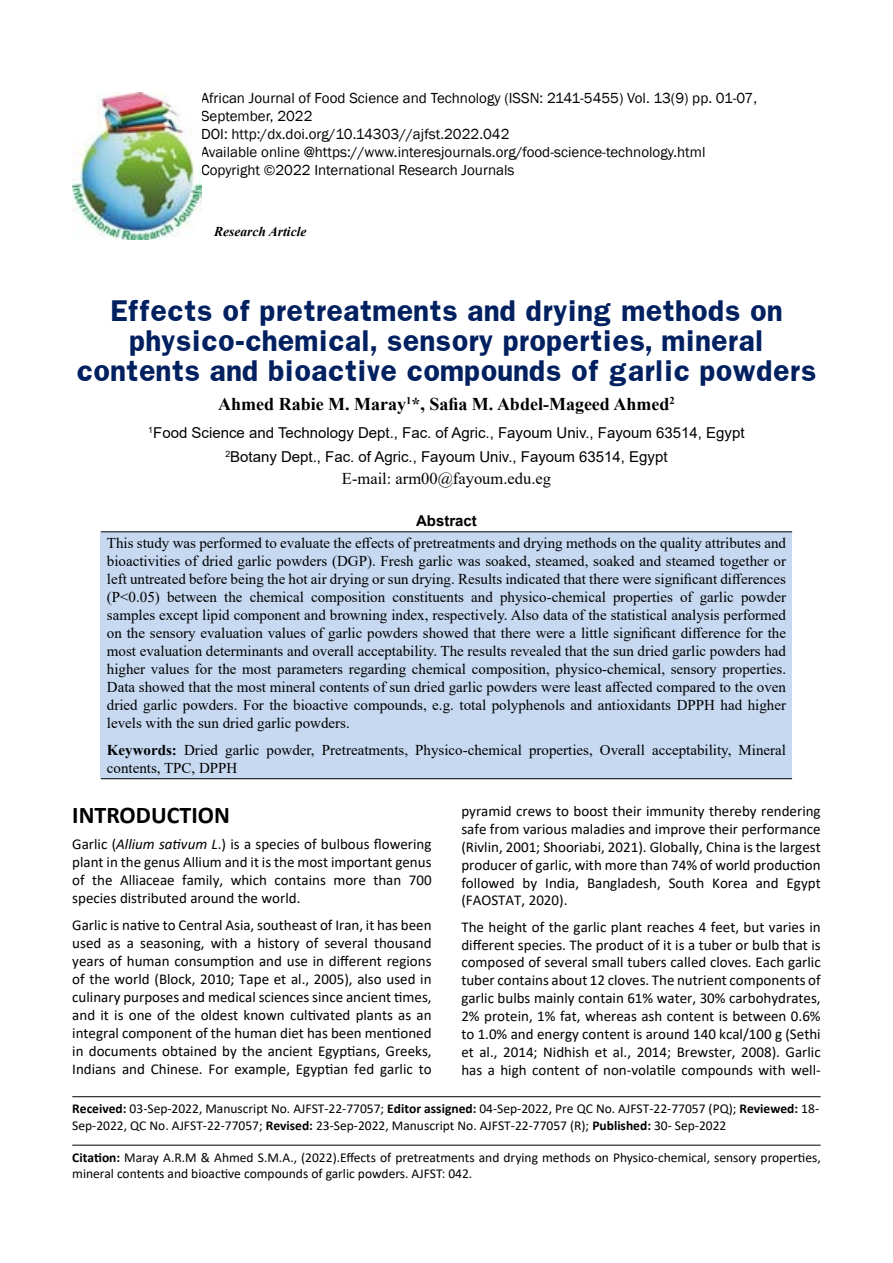
<style>
.page{position:relative;width:893px;height:1263px;background:#fff}
.page>*{position:absolute;margin:0;border:0;box-sizing:border-box;transform-origin:0 0}
.t1{font:700 25.5px/30px "Franklin";color:#002060;text-align:center}
.t2{font:700 24px "Calibri";color:#000}
.t3{font:700 18px "Times New Roman";color:#000}
.t4{font:16.5px "Times New Roman";color:#000}
.t5{font:15px/17.9px "Calibri";color:#000;text-align:justify}
.t6{font:15px/18px "Times New Roman";color:#000;text-align:justify}
.t7{font:15px/18px "Franklin Gothic";color:#000}
.t8{font:15px/24px "Arial";color:#000;text-align:center}
.t9{font:700 15px "Arial";color:#000}
.t10{font:13.5px/16.2px "Calibri";color:#000}
.t11{font:italic 700 13.5px "Times New Roman";color:#000101}
.s1{font-weight:700}
.s2{font-style:italic}
</style>
<div class="page">
<img style="left:72px;top:93px;width:129px;height:147px">
<hr style="left:72px;top:1145px;width:749px;height:1px;background:#000">
<div style="left:101px;top:532px;width:691px;height:247px;background:#c6d9f1"></div>
<hr style="left:101px;top:778px;width:691px;height:1px;background:#000">
<hr style="left:101px;top:531px;width:691px;height:1px;background:#000">
<hr style="left:72px;top:1096px;width:749px;height:1px;background:#000">
<p class="t7" style="left:201px;top:90px;width:557px">African Journal of Food Science and Technology (ISSN: 2141-5455) Vol. 13(9) pp. 01-07, September, 2022<br>DOI: http:/dx.doi.org/10.14303//ajfst.2022.042<br>Available online @https://www.interesjournals.org/food-science-technology.html Copyright ©2022 International Research Journals</p>
<p class="t11" style="left:214px;top:222px;width:94px">Research Article</p>
<h1 class="t1" style="left:76px;top:296px;width:741px">Effects of pretreatments and drying methods on physico-chemical, sensory properties, mineral contents and bioactive compounds of garlic powders</h1>
<p class="t3" style="left:218px;top:391px;width:458px">Ahmed Rabie M. Maray<sup>1</sup>*, Safia M. Abdel-Mageed Ahmed<sup>2</sup></p>
<p class="t8" style="left:148px;top:421px;width:598px"><sup>1</sup>Food Science and Technology Dept., Fac. of Agric., Fayoum Univ., Fayoum 63514, Egypt<br><sup>2</sup>Botany Dept., Fac. of Agric., Fayoum Univ., Fayoum 63514, Egypt</p>
<p class="t4" style="left:342px;top:466px;width:211px">E-mail: arm00@fayoum.edu.eg</p>
<p class="t9" style="left:416px;top:510px;width:62px">Abstract</p>
<p class="t6" style="left:107px;top:534px;width:681px">This study was performed to evaluate the effects of pretreatments and drying methods on the quality attributes and bioactivities of dried garlic powders (DGP). Fresh garlic was soaked, steamed, soaked and steamed together or left untreated before being the hot air drying or sun drying. Results indicated that there were significant differences (P&lt;0.05) between the chemical composition constituents and physico-chemical properties of garlic powder samples except lipid component and browning index, respectively. Also data of the statistical analysis performed on the sensory evaluation values of garlic powders showed that there were a little significant difference for the most evaluation determinants and overall acceptability. The results revealed that the sun dried garlic powders had higher values for the most parameters regarding chemical composition, physico-chemical, sensory properties.<br>Data showed that the most mineral contents of sun dried garlic powders were least affected compared to the oven dried garlic powders. For the bioactive compounds, e.g. total polyphenols and antioxidants DPPH had higher levels with the sun dried garlic powders.</p>
<p class="t6" style="left:107px;top:740px;width:681px"><span class="s1">Keywords:</span> Dried garlic powder, Pretreatments, Physico-chemical properties, Overall acceptability, Mineral contents, TPC, DPPH</p>
<h2 class="t2" style="left:72px;top:798px;width:159px">INTRODUCTION</h2>
<p class="t5" style="left:72px;top:835px;width:361px">Garlic (<span class="s2">Allium sativum L</span>.) is a species of bulbous flowering plant in the genus Allium and it is the most important genus of the Alliaceae family, which contains more than 700 species distributed around the world.</p>
<p class="t5" style="left:72px;top:915px;width:361px">Garlic is native to Central Asia, southeast of Iran, it has been used as a seasoning, with a history of several thousand years of human consumption and use in different regions of the world (Block, 2010; Tape et al., 2005), also used in culinary purposes and medical sciences since ancient times, and it is one of the oldest known cultivated plants as an integral component of the human diet has been mentioned in documents obtained by the ancient Egyptians, Greeks, Indians and Chinese. For example, Egyptian fed garlic to</p>
<p class="t5" style="left:461px;top:802px;width:361px">pyramid crews to boost their immunity thereby rendering safe from various maladies and improve their performance (Rivlin, 2001; Shooriabi, 2021). Globally, China is the largest producer of garlic, with more than 74% of world production followed by India, Bangladesh, South Korea and Egypt (FAOSTAT, 2020).</p>
<p class="t5" style="left:461px;top:917px;width:361px">The height of the garlic plant reaches 4 feet, but varies in different species. The product of it is a tuber or bulb that is composed of several small tubers called cloves. Each garlic tuber contains about 12 cloves. The nutrient components of garlic bulbs mainly contain 61% water, 30% carbohydrates, 2% protein, 1% fat, whereas ash content is between 0.6% to 1.0% and energy content is around 140 kcal/100 g (Sethi et al., 2014; Nidhish et al., 2014; Brewster, 2008). Garlic has a high content of non-volatile compounds with well-</p>
<p class="t10" style="left:72px;top:1100px;width:748px"><span class="s1">Received:</span> 03-Sep-2022, Manuscript No. AJFST-22-77057; <span class="s1">Editor assigned:</span> 04-Sep-2022, Pre QC No. AJFST-22-77057 (PQ); <span class="s1">Reviewed:</span> 18-<br>Sep-2022, QC No. AJFST-22-77057; <span class="s1">Revised:</span> 23-Sep-2022, Manuscript No. AJFST-22-77057 (R); <span class="s1">Published:</span> 30- Sep-2022</p>
<p class="t10" style="left:72px;top:1149px;width:750px"><span class="s1">Citation:</span> Maray A.R.M &amp; Ahmed S.M.A., (2022).Effects of pretreatments and drying methods on Physico-chemical, sensory properties, mineral contents and bioactive compounds of garlic powders. AJFST: 042.</p>
</div>
